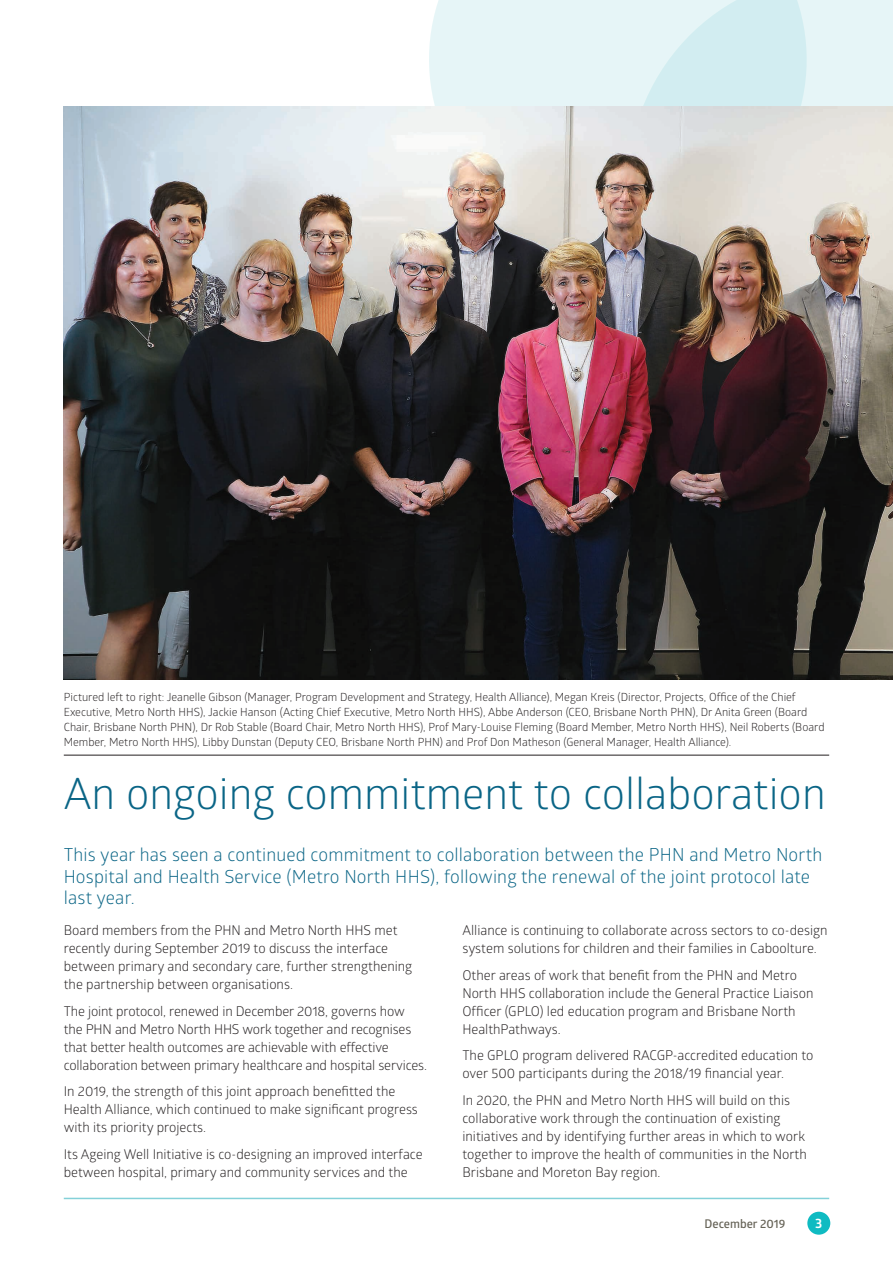
<style>
.page{position:relative;width:893px;height:1263px;background:#fff}
.page>*{position:absolute;margin:0;border:0;box-sizing:border-box;transform-origin:0 0}
.heading_2{font:43.35px "Glober";color:#0a6586}
.first{font:18px/21.6px "Glober";letter-spacing:.01em;color:#0a6586}
.body{font:13.5px/18px "Glober";color:#231f20}
.t1{font:700 13.5px "Glober";color:#fff}
.t2{font:600 12px "Glober";color:#666357}
.photo_captions{font:11.25px/15px "Glober";color:#231f20}
</style>
<div class="page">
<div style="left:832px;top:0;width:61px;height:106px;background:#e6f5f7"></div>
<svg style="left:429px;top:0;width:403px;height:106px;background:#dff2f5"></svg>
<hr style="left:64px;top:1198px;width:765px;height:1px;background:#84d1d9">
<img style="left:64px;top:106px;width:829px;height:573px">
<hr style="left:64px;top:755px;width:765px;height:1px;background:#231f20">
<div style="left:807px;top:1212px;width:23px;height:23px;background:#0fbbc2;border-radius:50%"></div>
<p class="photo_captions" style="left:64px;top:689px;width:762px">Pictured left to right: Jeanelle Gibson (Manager, Program Development and Strategy, Health Alliance), Megan Kreis (Director, Projects, Office of the Chief Executive, Metro North HHS), Jackie Hanson (Acting Chief Executive, Metro North HHS), Abbe Anderson (CEO, Brisbane North PHN), Dr Anita Green (Board Chair, Brisbane North PHN), Dr Rob Stable (Board Chair, Metro North HHS), Prof Mary-Louise Fleming (Board Member, Metro North HHS), Neil Roberts (Board Member, Metro North HHS), Libby Dunstan (Deputy CEO, Brisbane North PHN) and Prof Don Matheson (General Manager, Health Alliance).</p>
<p class="heading_2" style="left:64px;top:763px;width:763px">An ongoing commitment to collaboration</p>
<p class="first" style="left:64px;top:843px;width:760px">This year has seen a continued commitment to collaboration between the PHN and Metro North<br>Hospital and Health Service (Metro North HHS), following the renewal of the joint protocol late last year.</p>
<p class="body" style="left:64px;top:921px;width:350px">Board members from the PHN and Metro North HHS met recently during September 2019 to discuss the interface between primary and secondary care, further strengthening the partnership between organisations.</p>
<p class="body" style="left:64px;top:1001px;width:365px">The joint protocol, renewed in December 2018, governs how the PHN and Metro North HHS work together and recognises that better health outcomes are achievable with effective collaboration between primary healthcare and hospital services.</p>
<p class="body" style="left:64px;top:1082px;width:356px">In 2019, the strength of this joint approach benefitted the<br>Health Alliance, which continued to make significant progress with its priority projects.</p>
<p class="body" style="left:64px;top:1144px;width:360px">Its Ageing Well Initiative is co-designing an improved interface between hospital, primary and community services and the</p>
<p class="body" style="left:462px;top:921px;width:367px">Alliance is continuing to collaborate across sectors to co-design system solutions for children and their families in Caboolture.</p>
<p class="body" style="left:462px;top:965px;width:353px">Other areas of work that benefit from the PHN and Metro North HHS collaboration include the General Practice Liaison Officer (GPLO) led education program and Brisbane North HealthPathways.</p>
<p class="body" style="left:462px;top:1046px;width:353px">The GPLO program delivered RACGP-accredited education to over 500 participants during the 2018/19 financial year.</p>
<p class="body" style="left:462px;top:1090px;width:346px">In 2020, the PHN and Metro North HHS will build on this collaborative work through the continuation of existing initiatives and by identifying further areas in which to work together to improve the health of communities in the North Brisbane and Moreton Bay region.</p>
<p class="t2" style="left:705px;top:1215px;width:82px">December 2019</p>
<p class="t1" style="left:815px;top:1214px;width:9px">3</p>
</div>
